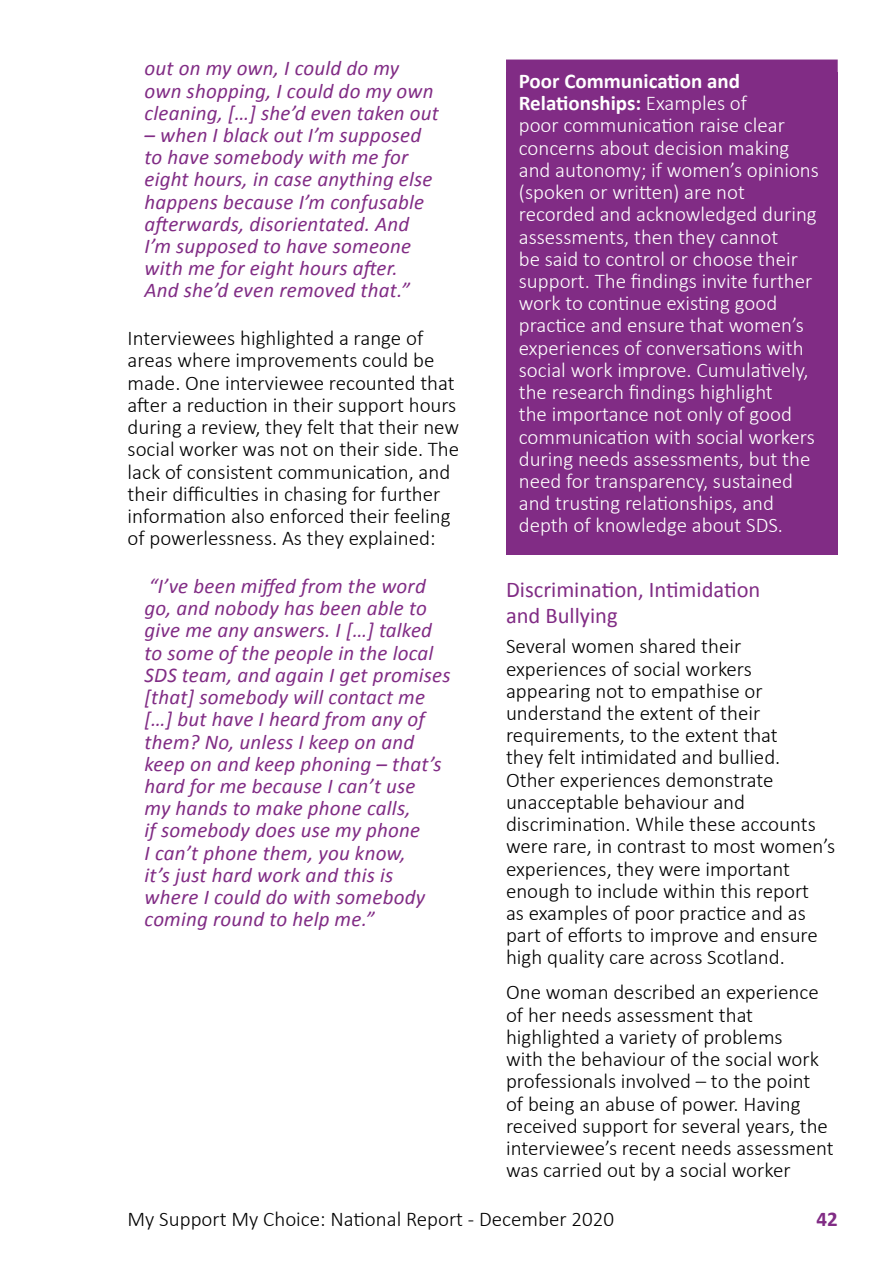
<style>
.page{position:relative;width:893px;height:1263px;background:#fff}
.page>*{position:absolute;margin:0;border:0;box-sizing:border-box;transform-origin:0 0}
.t1{font:22.5px/25.8px "Calibri";color:#812c85}
.t2{font:300 21px/22.2px "Calibri";color:#000}
.t3{font:italic 21px/22.2px "Calibri";letter-spacing:.01em;color:#812c85}
.t4{font:300 21px/22.2px "Calibri";color:#fff}
.t5{font:700 21px "Calibri";color:#812c85}
.s1{font-weight:700}
</style>
<div class="page">
<div style="left:506px;top:72px;width:332px;height:483px;background:#812c85"></div>
<div style="left:506px;top:60px;width:332px;height:28px;background:#812c85"></div>
<p class="t3" style="left:145px;top:56px;width:296px">out on my own, I could do my own shopping, I could do my own cleaning, […] she’d even taken out</p>
<p class="t3" style="left:145px;top:123px;width:290px">– when I black out I’m supposed to have somebody with me for eight hours, in case anything else happens because I’m confusable afterwards, disorientated. And<br>I’m supposed to have someone with me for eight hours after.<br>And she’d even removed that.”</p>
<p class="t2" style="left:128px;top:326px;width:333px">Interviewees highlighted a range of areas where improvements could be made. One interviewee recounted that after a reduction in their support hours during a review, they felt that their new social worker was not on their side. The lack of consistent communication, and their difficulties in chasing for further information also enforced their feeling of powerlessness. As they explained:</p>
<p class="t3" style="left:145px;top:574px;width:308px">“I’ve been miffed from the word go, and nobody has been able to give me any answers. I […] talked to some of the people in the local<br>SDS team, and again I get promises [that] somebody will contact me […] but have I heard from any of them? No, unless I keep on and keep on and keep phoning – that’s hard for me because I can’t use<br>my hands to make phone calls,<br>if somebody does use my phone<br>I can’t phone them, you know,<br>it’s just hard work and this is where I could do with somebody coming round to help me.”</p>
<p class="t4" style="left:519px;top:69px;width:302px"><span class="s1">Poor Communication and<br>Relationships:</span> Examples of<br>poor communication raise clear concerns about decision making and autonomy; if women’s opinions (spoken or written) are not recorded and acknowledged during assessments, then they cannot<br>be said to control or choose their support. The findings invite further work to continue existing good practice and ensure that women’s experiences of conversations with social work improve. Cumulatively, the research findings highlight<br>the importance not only of good communication with social workers during needs assessments, but the need for transparency, sustained and trusting relationships, and depth of knowledge about SDS.</p>
<p class="t1" style="left:506px;top:576px;width:256px">Discrimination, Intimidation and Bullying</p>
<p class="t2" style="left:506px;top:634px;width:331px">Several women shared their experiences of social workers appearing not to empathise or understand the extent of their requirements, to the extent that<br>they felt intimidated and bullied.<br>Other experiences demonstrate unacceptable behaviour and discrimination. While these accounts were rare, in contrast to most women’s experiences, they were important enough to include within this report<br>as examples of poor practice and as part of efforts to improve and ensure high quality care across Scotland.</p>
<p class="t2" style="left:506px;top:980px;width:329px">One woman described an experience of her needs assessment that highlighted a variety of problems<br>with the behaviour of the social work professionals involved – to the point<br>of being an abuse of power. Having received support for several years, the interviewee’s recent needs assessment was carried out by a social worker</p>
<p class="t2" style="left:128px;top:1207px;width:488px">My Support My Choice: National Report - December 2020</p>
<p class="t5" style="left:816px;top:1206px;width:23px">42</p>
</div>
